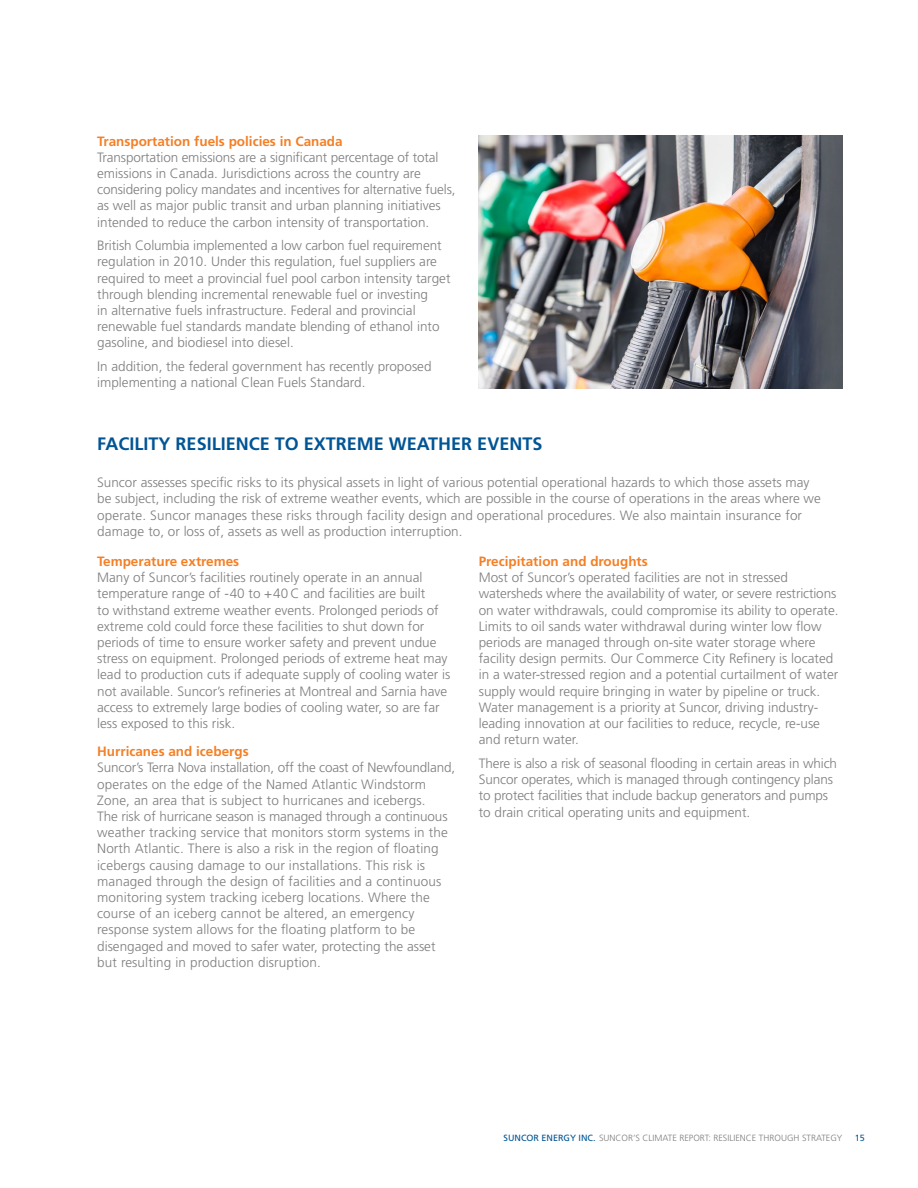
<style>
.page{position:relative;width:918px;height:1188px;background:#fff}
.page>*{position:absolute;margin:0;border:0;box-sizing:border-box;transform-origin:0 0}
.Heading{font:700 18px "Frutiger";color:#005595}
.Body_text{font:300 13.5px/16.2px "Frutiger";color:#7e7d7f}
.Subheading_1{font:700 13.5px "Frutiger";color:#f48026}
.t1{font:300 9px "Frutiger";color:#7e7d7f}
.t2{font:9px "Frutiger";color:#005595}
.s1{font-weight:400;color:#005595}
</style>
<div class="page">
<img style="left:479px;top:135px;width:363px;height:253px">
<p class="Subheading_1" style="left:97px;top:133px;width:247px">Transportation fuels policies in Canada</p>
<p class="Body_text" style="left:97px;top:149px;width:360px">Transportation emissions are a significant percentage of total emissions in Canada. Jurisdictions across the country are considering policy mandates and incentives for alternative fuels, as well as major public transit and urban planning initiatives intended to reduce the carbon intensity of transportation.</p>
<p class="Body_text" style="left:97px;top:237px;width:355px">British Columbia implemented a low carbon fuel requirement regulation in 2010. Under this regulation, fuel suppliers are required to meet a provincial fuel pool carbon intensity target through blending incremental renewable fuel or investing<br>in alternative fuels infrastructure. Federal and provincial renewable fuel standards mandate blending of ethanol into gasoline, and biodiesel into diesel.</p>
<p class="Body_text" style="left:97px;top:358px;width:336px">In addition, the federal government has recently proposed implementing a national Clean Fuels Standard.</p>
<p class="Heading" style="left:97px;top:433px;width:447px">FACILITY RESILIENCE TO EXTREME WEATHER EVENTS</p>
<p class="Body_text" style="left:97px;top:474px;width:725px">Suncor assesses specific risks to its physical assets in light of various potential operational hazards to which those assets may be subject, including the risk of extreme weather events, which are possible in the course of operations in the areas where we operate. Suncor manages these risks through facility design and operational procedures. We also maintain insurance for damage to, or loss of, assets as well as production interruption.</p>
<p class="Subheading_1" style="left:97px;top:553px;width:144px">Temperature extremes</p>
<p class="Body_text" style="left:97px;top:569px;width:355px">Many of Suncor’s facilities routinely operate in an annual temperature range of -40 to +40 C and facilities are built<br>to withstand extreme weather events. Prolonged periods of extreme cold could force these facilities to shut down for periods of time to ensure worker safety and prevent undue stress on equipment. Prolonged periods of extreme heat may lead to production cuts if adequate supply of cooling water is not available. Suncor’s refineries at Montreal and Sarnia have access to extremely large bodies of cooling water, so are far less exposed to this risk.</p>
<p class="Subheading_1" style="left:97px;top:744px;width:153px">Hurricanes and icebergs</p>
<p class="Body_text" style="left:97px;top:760px;width:360px">Suncor’s Terra Nova installation, off the coast of Newfoundland, operates on the edge of the Named Atlantic Windstorm Zone, an area that is subject to hurricanes and icebergs.<br>The risk of hurricane season is managed through a continuous weather tracking service that monitors storm systems in the North Atlantic. There is also a risk in the region of floating icebergs causing damage to our installations. This risk is managed through the design of facilities and a continuous monitoring system tracking iceberg locations. Where the course of an iceberg cannot be altered, an emergency response system allows for the floating platform to be disengaged and moved to safer water, protecting the asset but resulting in production disruption.</p>
<p class="Subheading_1" style="left:479px;top:553px;width:171px">Precipitation and droughts</p>
<p class="Body_text" style="left:479px;top:569px;width:361px">Most of Suncor’s operated facilities are not in stressed watersheds where the availability of water, or severe restrictions on water withdrawals, could compromise its ability to operate.<br>Limits to oil sands water withdrawal during winter low flow periods are managed through on-site water storage where facility design permits. Our Commerce City Refinery is located in a water-stressed region and a potential curtailment of water supply would require bringing in water by pipeline or truck.<br>Water management is a priority at Suncor, driving industry&shy;leading innovation at our facilities to reduce, recycle, re-use and return water.</p>
<p class="Body_text" style="left:479px;top:755px;width:360px">There is also a risk of seasonal flooding in certain areas in which Suncor operates, which is managed through contingency plans to protect facilities that include backup generators and pumps to drain critical operating units and equipment.</p>
<p class="t1" style="left:504px;top:1133px;width:340px"><span class="s1">SUNCOR ENERGY INC.</span> SUNCOR’S CLIMATE REPORT: RESILIENCE THROUGH STRATEGY</p>
<p class="t2" style="left:855px;top:1133px;width:12px">15</p>
</div>
